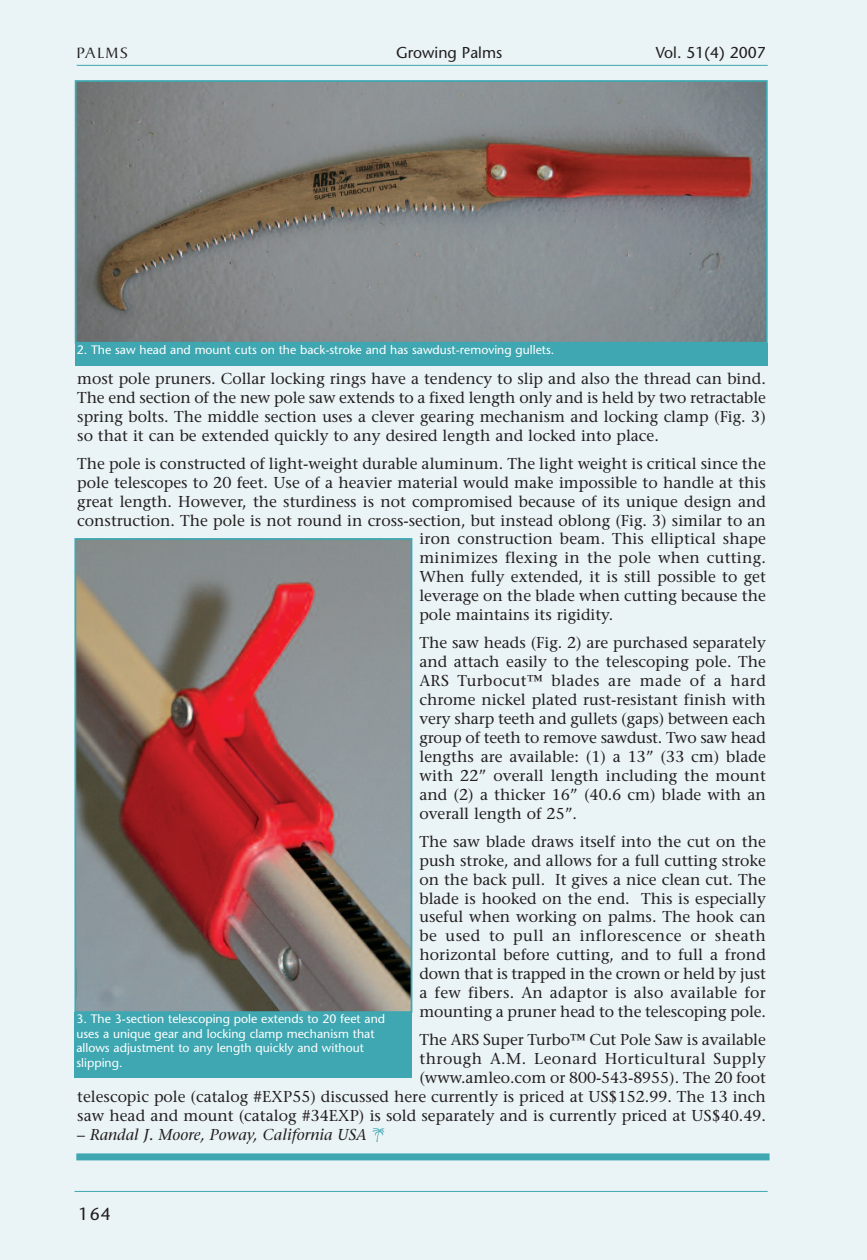
<style>
.page{position:relative;width:867px;height:1260px;background:#fff}
.page>*{position:absolute;margin:0;border:0;box-sizing:border-box;transform-origin:0 0}
.t1{font:17.5px "Stone Sans";color:#231f20}
.t2{font:15.75px/18.9px "Stone Serif";color:#231f20;text-align:justify}
.t3{font:italic 15.75px "Stone Serif";color:#231f20}
.t4{font:15.75px "Stone Sans";color:#231f20}
.t5{font:15.75px "Cygnet";letter-spacing:.055em;color:#231f20}
.t6{font:12.25px/14.7px "Stone Sans";color:#fff}
.s1{font-style:normal}
</style>
<div class="page">
<div style="left:0;top:0;width:866px;height:1260px;background:#eaf3f5"></div>
<hr style="left:77px;top:65px;width:690px;height:1px;background:#3ea7b1">
<hr style="left:74px;top:1191px;width:693px;height:1px;background:#3ea7b1">
<img style="left:77px;top:541px;width:332px;height:469px">
<div style="left:74px;top:538px;width:338px;height:475px;border:2px solid #3ea7b1"></div>
<div style="left:74px;top:1012px;width:338px;height:65px;background:#3ea7b1"></div>
<img style="left:78px;top:83px;width:686px;height:258px">
<div style="left:75px;top:80px;width:692px;height:264px;border:2px solid #3ea7b1"></div>
<div style="left:75px;top:343px;width:692px;height:22px;background:#3ea7b1"></div>
<div style="left:76px;top:1153px;width:693px;height:7px;background:#3ea7b1"></div>
<svg style="left:372px;top:1128px;width:12px;height:14px"></svg>
<p class="t5" style="left:76px;top:43px;width:53px">PALMS</p>
<p class="t4" style="left:396px;top:46px;width:107px">Growing Palms</p>
<p class="t4" style="left:655px;top:46px;width:112px">Vol. 51(4) 2007</p>
<p class="t6" style="left:77px;top:343px;width:479px">2. The saw head and mount cuts on the back-stroke and has sawdust-removing gullets.</p>
<p class="t2" style="left:77px;top:371px;width:690px">most pole pruners. Collar locking rings have a tendency to slip and also the thread can bind.<br>The end section of the new pole saw extends to a fixed length only and is held by two retractable spring bolts. The middle section uses a clever gearing mechanism and locking clamp (Fig. 3) so that it can be extended quickly to any desired length and locked into place.</p>
<p class="t2" style="left:77px;top:456px;width:690px">The pole is constructed of light-weight durable aluminum. The light weight is critical since the</p>
<p class="t2" style="left:77px;top:474px;width:690px">pole telescopes to 20 feet. Use of a heavier material would make impossible to handle at this</p>
<p class="t2" style="left:77px;top:493px;width:690px">great length. However, the sturdiness is not compromised because of its unique design and</p>
<p class="t2" style="left:77px;top:512px;width:690px">construction. The pole is not round in cross-section, but instead oblong (Fig. 3) similar to an</p>
<p class="t2" style="left:419px;top:531px;width:348px">iron construction beam. This elliptical shape</p>
<p class="t2" style="left:419px;top:550px;width:348px">minimizes flexing in the pole when cutting.</p>
<p class="t2" style="left:419px;top:569px;width:348px">When fully extended, it is still possible to get</p>
<p class="t2" style="left:419px;top:588px;width:348px">leverage on the blade when cutting because the</p>
<p class="t2" style="left:419px;top:607px;width:195px">pole maintains its rigidity.</p>
<p class="t2" style="left:419px;top:635px;width:348px">The saw heads (Fig. 2) are purchased separately and attach easily to the telescoping pole. The ARS Turbocut™ blades are made of a hard chrome nickel plated rust-resistant finish with very sharp teeth and gullets (gaps) between each group of teeth to remove sawdust. Two saw head lengths are available: (1) a 13” (33 cm) blade with 22” overall length including the mount and (2) a thicker 16” (40.6 cm) blade with an overall length of 25”.</p>
<p class="t2" style="left:419px;top:834px;width:348px">The saw blade draws itself into the cut on the push stroke, and allows for a full cutting stroke on the back pull. It gives a nice clean cut. The blade is hooked on the end. This is especially useful when working on palms. The hook can be used to pull an inflorescence or sheath horizontal before cutting, and to full a frond down that is trapped in the crown or held by just a few fibers. An adaptor is also available for mounting a pruner head to the telescoping pole.</p>
<p class="t2" style="left:77px;top:1032px;width:690px;text-align:right">The ARS Super Turbo™ Cut Pole Saw is available<br>through A.M. Leonard Horticultural Supply<br>(www.amleo.com or 800-543-8955). The 20 foot<br>telescopic pole (catalog #EXP55) discussed here currently is priced at US$152.99. The 13 inch saw head and mount (catalog #34EXP) is sold separately and is currently priced at US$40.49.</p>
<p class="t3" style="left:77px;top:1128px;width:291px"><span class="s1">–</span> Randal J. Moore, Poway, California USA</p>
<p class="t6" style="left:76px;top:1013px;width:310px">3. The 3-section telescoping pole extends to 20 feet and uses a unique gear and locking clamp mechanism that allows adjustment to any length quickly and without slipping.</p>
<p class="t1" style="left:79px;top:1207px;width:34px">164</p>
</div>
